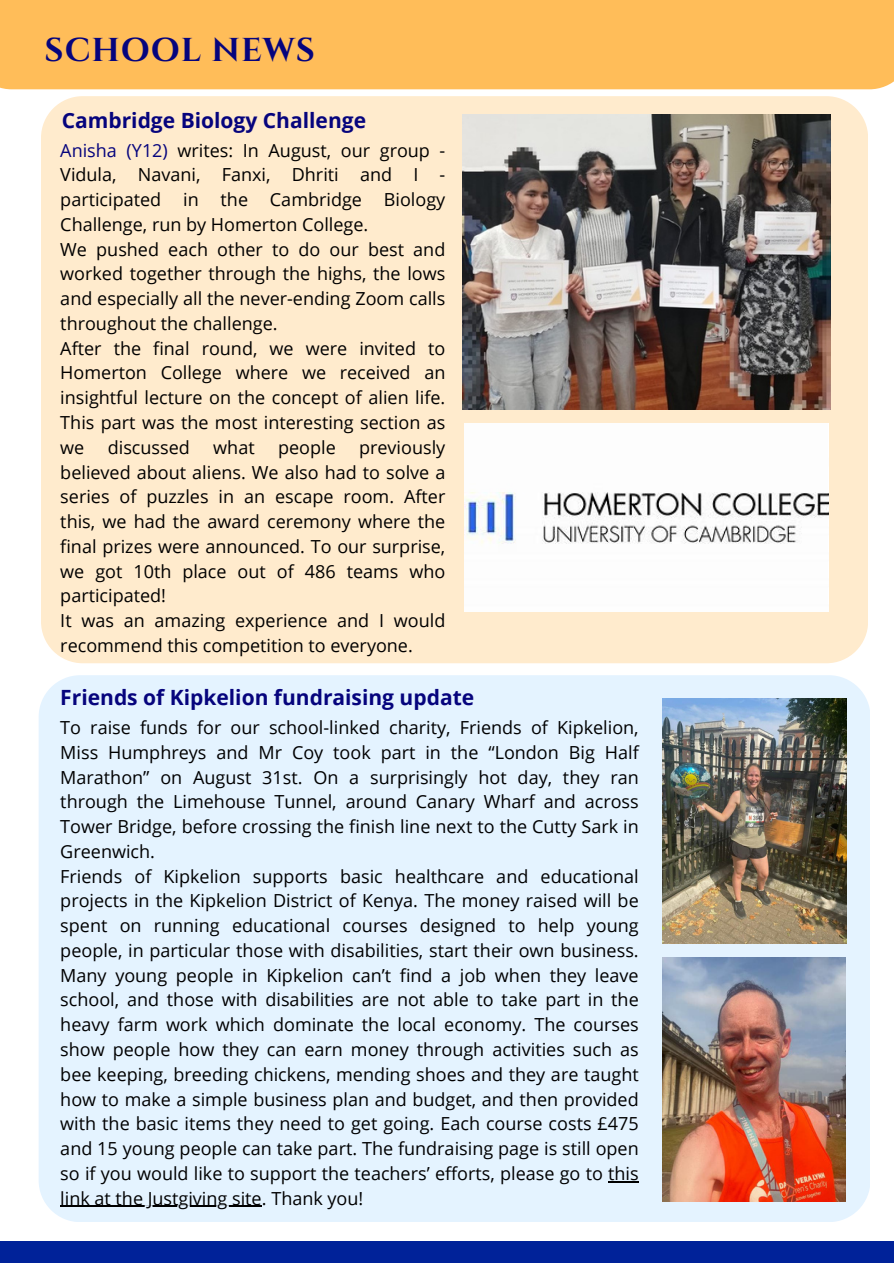
<style>
.page{position:relative;width:894px;height:1264px;background:#fff}
.page>*{position:absolute;margin:0;border:0;box-sizing:border-box;transform-origin:0 0}
.t1{font:700 33px "Cinzel";letter-spacing:.03em;color:#06047d}
.t2{font:700 21px "Open Sans";color:#06047d}
.t3{font:18px/24.8px "Open Sans";color:#000;text-align:justify}
.s1{color:#06047d}
</style>
<div class="page">
<div style="left:0;top:1241px;width:893px;height:22px;background:#029"></div>
<div style="left:0;top:0;width:893px;height:89px;background:#ffbd59"></div>
<div style="left:41px;top:96px;width:826px;height:567px;background:#ffebcd"></div>
<img style="left:462px;top:115px;width:368px;height:294px">
<img style="left:464px;top:423px;width:363px;height:188px">
<div style="left:39px;top:675px;width:830px;height:547px;background:#e4f3ff"></div>
<img style="left:662px;top:957px;width:183px;height:244px">
<img style="left:662px;top:698px;width:184px;height:245px">
<hr style="left:608px;top:1180px;width:30px;height:2px;background:#000">
<hr style="left:60px;top:1205px;width:202px;height:1px;background:#000">
<p class="t1" style="left:45px;top:29px;width:272px">SCHOOL NEWS</p>
<p class="t2" style="left:62px;top:106px;width:306px">Cambridge Biology Challenge</p>
<p class="t3" style="left:60px;top:137px;width:386px"><span class="s1">Anisha (Y12)</span> writes: In August, our group - Vidula, Navani, Fanxi, Dhriti and I - participated in the Cambridge Biology Challenge, run by Homerton College.</p>
<p class="t3" style="left:60px;top:236px;width:386px">We pushed each other to do our best and worked together through the highs, the lows and especially all the never-ending Zoom calls throughout the challenge.</p>
<p class="t3" style="left:60px;top:335px;width:386px">After the final round, we were invited to Homerton College where we received an insightful lecture on the concept of alien life.<br>This part was the most interesting section as we</p>
<p class="t3" style="left:60px;top:434px;width:386px;text-indent:299px">previously believed about aliens. We also had to solve a series of puzzles in an escape room. After this, we had the award ceremony where the final prizes were announced. To our surprise, we got 10th place out of 486 teams who participated!</p>
<p class="t3" style="left:60px;top:607px;width:386px">It was an amazing experience and I would recommend this competition to everyone.</p>
<p class="t3" style="left:108px;top:434px;width:84px">discussed</p>
<p class="t3" style="left:213px;top:434px;width:43px">what</p>
<p class="t3" style="left:278px;top:434px;width:59px">people</p>
<p class="t2" style="left:60px;top:682px;width:415px">Friends of Kipkelion fundraising update</p>
<h2 class="t3" style="left:60px;top:714px;width:579px">To raise funds for our school-linked charity, Friends of Kipkelion, Miss Humphreys and Mr Coy took part in the “London Big Half Marathon” on August 31st. On a surprisingly hot day, they ran through the Limehouse Tunnel, around Canary Wharf and across Tower Bridge, before crossing the finish line next to the Cutty Sark in Greenwich.</h2>
<p class="t3" style="left:60px;top:863px;width:580px">Friends of Kipkelion supports basic healthcare and educational projects in the Kipkelion District of Kenya. The money raised will be spent on running educational courses designed to help young people, in particular those with disabilities, start their own business.<br>Many young people in Kipkelion can’t find a job when they leave school, and those with disabilities are not able to take part in the heavy farm work which dominate the local economy. The courses show people how they can earn money through activities such as bee keeping, breeding chickens, mending shoes and they are taught how to make a simple business plan and budget, and then provided with the basic items they need to get going. Each course costs £475 and 15 young people can take part. The fundraising page is still open so if you would like to support the teachers’ efforts, please go to this</p>
<p class="t3" style="left:60px;top:1185px;width:304px">link at the Justgiving site. Thank you!</p>
</div>
